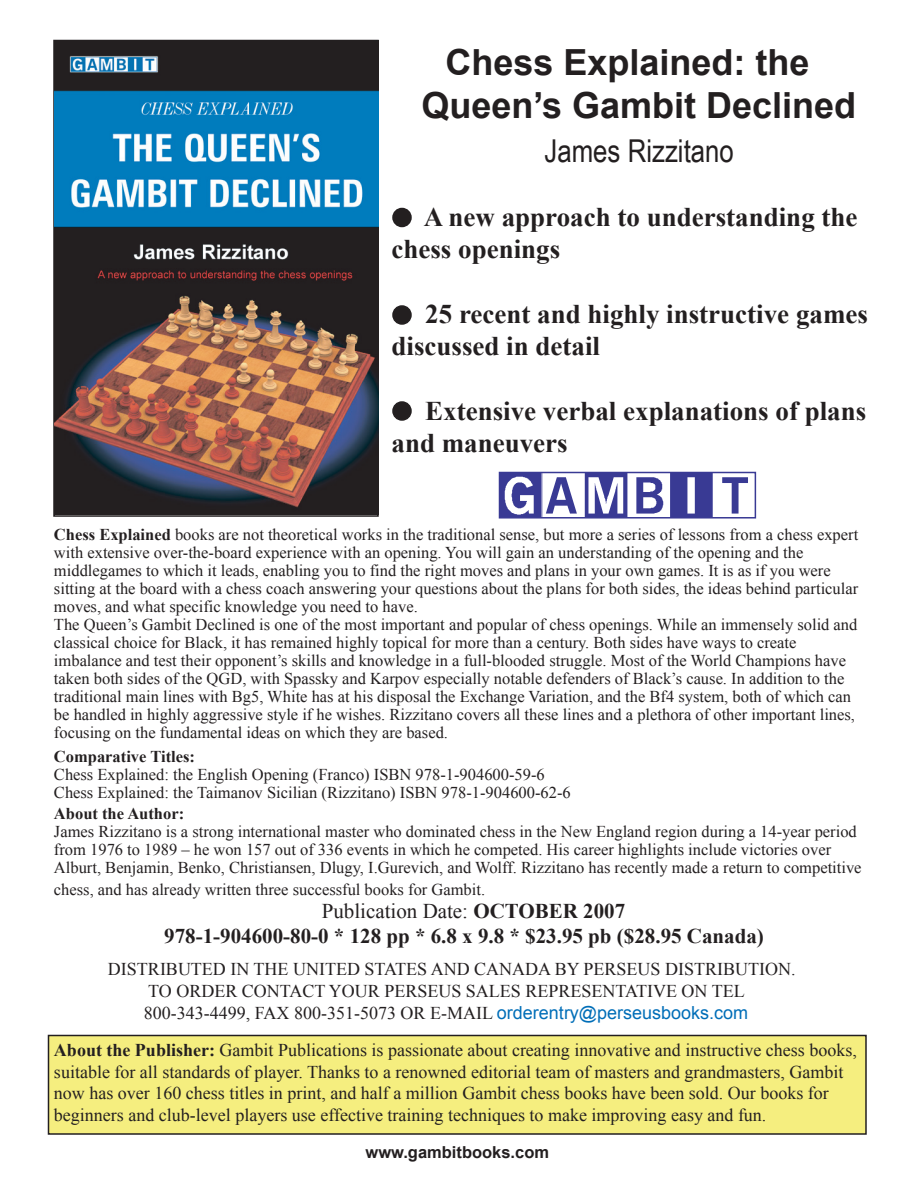
<style>
.page{position:relative;width:918px;height:1188px;background:#fff}
.page>*{position:absolute;margin:0;border:0;box-sizing:border-box;transform-origin:0 0}
.t1{font:700 36px/43.5px "Arial";color:#231f20}
.t2{font:31.5px "Arial Narrow";color:#231f20}
.t3{font:700 27px/32.2px "Times New Roman";color:#231f20}
.t4{font:700 21px/25.5px "Times New Roman";color:#231f20}
.t5{font:18px/21.8px "Times New Roman";color:#231f20}
.t6{font:16.5px/18px "Times New Roman";color:#231f20}
.t7{font:700 16.5px "Times New Roman";color:#231f20}
.t8{font:700 16.5px "Arial";color:#231f20}
.s1{font-weight:700}
.s2{font-weight:400}
.s3{font-family:"Arial";color:#006eb8}
</style>
<div class="page">
<svg style="left:498px;top:471px;width:259px;height:48px"></svg>
<img style="left:55px;top:40px;width:324px;height:474px">
<div style="left:48px;top:1035px;width:819px;height:100px;background:#f5ee7f;border:2px solid #231f20"></div>
<div style="left:392px;top:401px;width:20px;height:20px;background:#231f20;border:2px solid #231f20;border-radius:50%"></div>
<div style="left:392px;top:305px;width:20px;height:20px;background:#231f20;border:2px solid #231f20;border-radius:50%"></div>
<div style="left:392px;top:208px;width:20px;height:19px;background:#231f20;border:2px solid #231f20;border-radius:50%"></div>
<h1 class="t1" style="left:422px;top:41px;width:436px;text-indent:24px">Chess Explained: the<br>Queen’s Gambit Declined</h1>
<h2 class="t2" style="left:544px;top:127px;width:191px">James Rizzitano</h2>
<h3 class="t3" style="left:392px;top:200px;width:468px;text-indent:32px">A new approach to understanding the chess openings</h3>
<h3 class="t3" style="left:392px;top:297px;width:478px;text-indent:34px">25 recent and highly instructive games discussed in detail</h3>
<h3 class="t3" style="left:392px;top:394px;width:476px;text-indent:34px">Extensive verbal explanations of plans and maneuvers</h3>
<p class="t6" style="left:54px;top:525px;width:806px"><span class="s1">Chess Explained</span> books are not theoretical works in the traditional sense, but more a series of lessons from a chess expert with extensive over-the-board experience with an opening. You will gain an understanding of the opening and the middlegames to which it leads, enabling you to find the right moves and plans in your own games. It is as if you were sitting at the board with a chess coach answering your questions about the plans for both sides, the ideas behind particular moves, and what specific knowledge you need to have.<br>The Queen’s Gambit Declined is one of the most important and popular of chess openings. While an immensely solid and classical choice for Black, it has remained highly topical for more than a century. Both sides have ways to create imbalance and test their opponent’s skills and knowledge in a full-blooded struggle. Most of the World Champions have taken both sides of the QGD, with Spassky and Karpov especially notable defenders of Black’s cause. In addition to the traditional main lines with Bg5, White has at his disposal the Exchange Variation, and the Bf4 system, both of which can be handled in highly aggressive style if he wishes. Rizzitano covers all these lines and a plethora of other important lines, focusing on the fundamental ideas on which they are based.</p>
<p class="t7" style="left:54px;top:745px;width:143px">Comparative Titles:</p>
<p class="t6" style="left:54px;top:765px;width:518px">Chess Explained: the English Opening (Franco) ISBN 978-1-904600-59-6<br>Chess Explained: the Taimanov Sicilian (Rizzitano) ISBN 978-1-904600-62-6</p>
<p class="t7" style="left:54px;top:802px;width:132px">About the Author:</p>
<p class="t6" style="left:54px;top:822px;width:809px">James Rizzitano is a strong international master who dominated chess in the New England region during a 14-year period from 1976 to 1989 – he won 157 out of 336 events in which he competed. His career highlights include victories over<br>Alburt, Benjamin, Benko, Christiansen, Dlugy, I.Gurevich, and Wolff. Rizzitano has recently made a return to competitive</p>
<p class="t6" style="left:54px;top:880px;width:433px">chess, and has already written three successful books for Gambit.</p>
<p class="t4" style="left:164px;top:897px;width:601px;text-indent:158px"><span class="s2">Publication Date:</span> OCTOBER 2007<br>978-1-904600-80-0 * 128 pp * 6.8 x 9.8 * $23.95 pb ($28.95 Canada)</p>
<p class="t5" style="left:144px;top:958px;width:653px;text-indent:-36px">DISTRIBUTED IN THE UNITED STATES AND CANADA BY PERSEUS DISTRIBUTION.<br>TO ORDER CONTACT YOUR PERSEUS SALES REPRESENTATIVE ON TEL<br>800-343-4499, FAX 800-351-5073 OR E-MAIL <span class="s3">orderentry@perseusbooks.com</span></p>
<p class="t5" style="left:54px;top:1039px;width:804px"><span class="s1">About the Publisher:</span> Gambit Publications is passionate about creating innovative and instructive chess books, suitable for all standards of player. Thanks to a renowned editorial team of masters and grandmasters, Gambit now has over 160 chess titles in print, and half a million Gambit chess books have been sold. Our books for beginners and club-level players use effective training techniques to make improving easy and fun.</p>
<p class="t8" style="left:365px;top:1141px;width:185px">www.gambitbooks.com</p>
</div>
